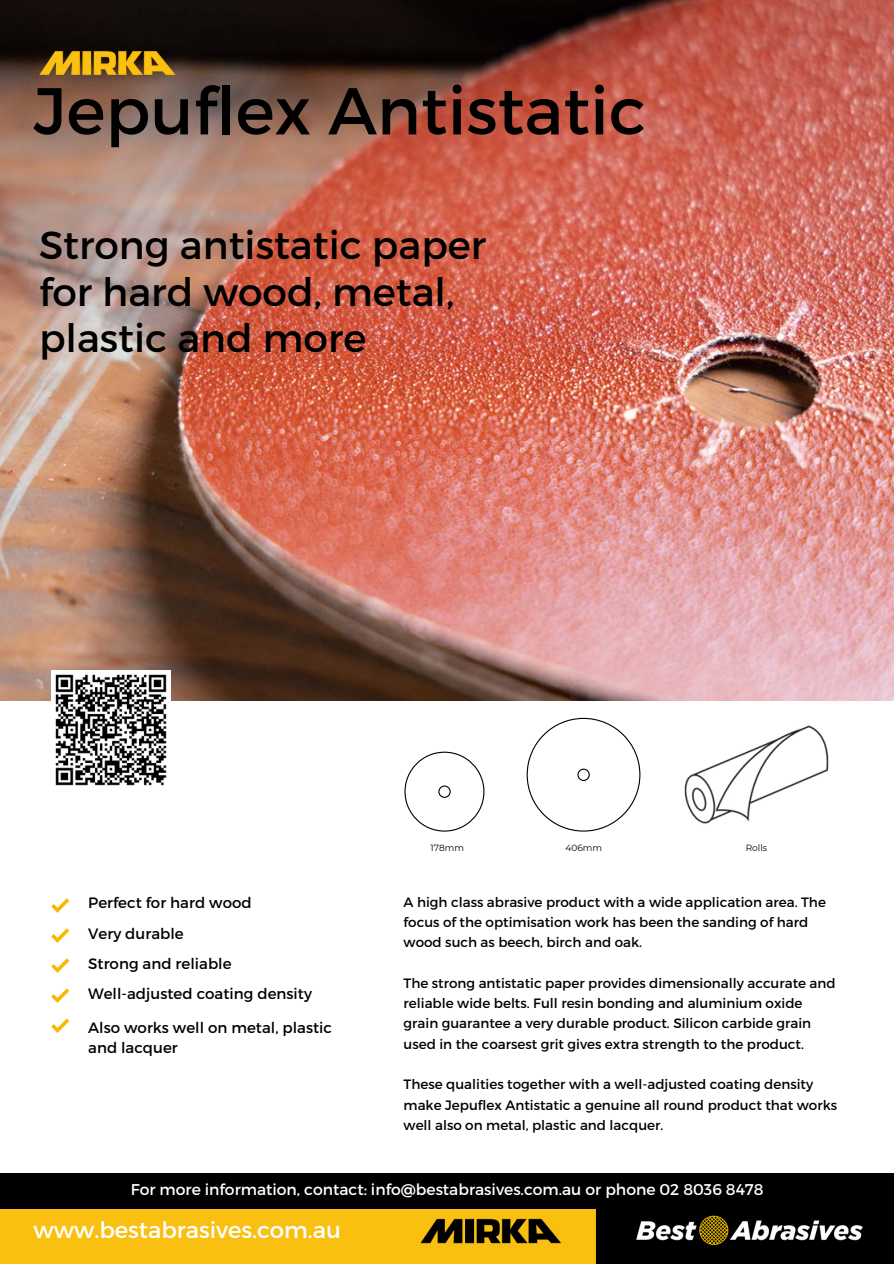
<style>
.page{position:relative;width:894px;height:1264px;background:#fff}
.page>*{position:absolute;margin:0;border:0;box-sizing:border-box;transform-origin:0 0}
.t1{font:66px "Montserrat";color:#000}
.t2{font:39px/46.2px "Montserrat";color:#000}
.t3{font:22.65px "Montserrat";color:#fff}
.t4{font:15.6px "Montserrat";color:#fff}
.t5{font:15px/20.2px "Montserrat";color:#000}
.t6{font:13.5px/20.2px "Montserrat";color:#000}
.t7{font:9px "Montserrat";color:#000}
</style>
<div class="page">
<img style="left:0;top:0;width:893px;height:700px">
<img style="left:34px;top:50px;width:147px;height:25px">
<svg style="left:51px;top:898px;width:18px;height:14px"></svg>
<svg style="left:51px;top:928px;width:18px;height:14px"></svg>
<svg style="left:51px;top:958px;width:18px;height:14px"></svg>
<svg style="left:51px;top:988px;width:18px;height:14px"></svg>
<svg style="left:51px;top:1018px;width:18px;height:14px"></svg>
<img style="left:0;top:1208px;width:893px;height:55px">
<div style="left:0;top:1173px;width:893px;height:35px;background:#000"></div>
<img style="left:51px;top:670px;width:120px;height:116px">
<svg style="left:404px;top:751px;width:80px;height:80px"></svg>
<svg style="left:526px;top:718px;width:70px;height:113px"></svg>
<img style="left:596px;top:615px;width:297px;height:216px">
<p class="t1" style="left:34px;top:68px;width:614px">Jepuflex Antistatic</p>
<p class="t2" style="left:39px;top:220px;width:448px">Strong antistatic paper for hard wood, metal, plastic and more</p>
<p class="t5" style="left:88px;top:892px;width:165px">Perfect for hard wood</p>
<p class="t5" style="left:88px;top:922px;width:97px">Very durable</p>
<p class="t5" style="left:88px;top:952px;width:145px">Strong and reliable</p>
<p class="t5" style="left:88px;top:983px;width:225px">Well-adjusted coating density</p>
<p class="t5" style="left:88px;top:1016px;width:245px">Also works well on metal, plastic and lacquer</p>
<p class="t7" style="left:430px;top:842px;width:35px">178mm</p>
<p class="t7" style="left:565px;top:842px;width:38px">406mm</p>
<p class="t7" style="left:745px;top:842px;width:23px">Rolls</p>
<p class="t6" style="left:403px;top:891px;width:423px">A high class abrasive product with a wide application area. The focus of the optimisation work has been the sanding of hard wood such as beech, birch and oak.</p>
<p class="t6" style="left:403px;top:972px;width:433px">The strong antistatic paper provides dimensionally accurate and reliable wide belts. Full resin bonding and aluminium oxide grain guarantee a very durable product. Silicon carbide grain used in the coarsest grit gives extra strength to the product.</p>
<p class="t6" style="left:403px;top:1073px;width:435px">These qualities together with a well-adjusted coating density make Jepuflex Antistatic a genuine all round product that works well also on metal, plastic and lacquer.</p>
<p class="t4" style="left:131px;top:1178px;width:634px">For more information, contact: info@bestabrasives.com.au or phone 02 8036 8478</p>
<p class="t3" style="left:34px;top:1214px;width:309px">www.bestabrasives.com.au</p>
</div>
